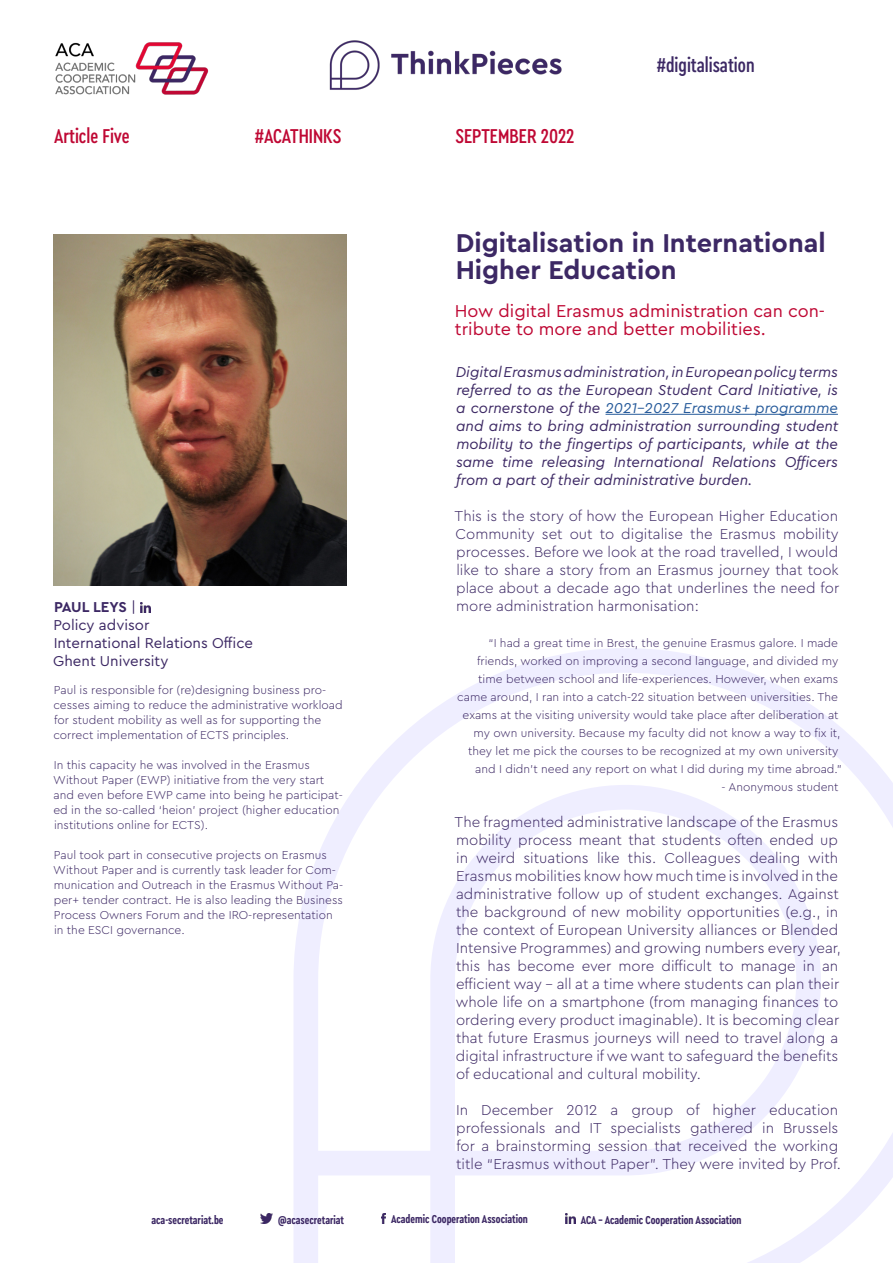
<style>
.page{position:relative;width:893px;height:1263px;background:#fff}
.page>*{position:absolute;margin:0;border:0;box-sizing:border-box;transform-origin:0 0}
.t1{font:700 27px/27px "Cera Pro";color:#3c2864}
.t2{font:500 21px "Cera Condensed Pro";color:#bf0834}
.t3{font:500 21px "Cera Condensed Pro";color:#3c2864}
.t4{font:18px/18px "Cera Pro";color:#bf0834}
.t5{font:300 15px/18px "Cera Pro";color:#3c2864}
.t6{font:italic 15px/18px "Cera Pro";color:#3c2864;text-align:justify}
.t7{font:15px/18px "Cera Pro";color:#3c2864}
.t8{font:700 15px "Cera Pro";letter-spacing:-.005em;color:#3c2864}
.t9{font:300 12px/15px "Cera Pro";color:#3c2864}
.t10{font:700 12px "Cera Condensed Pro";color:#3c2864}
.s1{font-weight:400}
.s2{color:#275b9b}
</style>
<div class="page">
<svg style="left:294px;top:648px;width:599px;height:615px"></svg>
<img style="left:329px;top:40px;width:233px;height:50px">
<img style="left:55px;top:42px;width:154px;height:53px">
<svg style="left:381px;top:1213px;width:5px;height:10px"></svg>
<svg style="left:261px;top:1214px;width:12px;height:10px"></svg>
<svg style="left:565px;top:1214px;width:10px;height:10px"></svg>
<hr style="left:605px;top:414px;width:233px;height:1px;background:#275b9b">
<img style="left:53px;top:234px;width:293px;height:351px">
<svg style="left:140px;top:602px;width:11px;height:10px"></svg>
<h2 class="t2" style="left:54px;top:122px;width:77px">Article Five</h2>
<h2 class="t2" style="left:255px;top:122px;width:88px">#ACATHINKS</h2>
<h2 class="t2" style="left:455px;top:122px;width:120px">SEPTEMBER 2022</h2>
<h2 class="t3" style="left:657px;top:51px;width:99px">#digitalisation</h2>
<p class="t8" style="left:54px;top:597px;width:84px">PAUL LEYS <span class="s1">|</span></p>
<p class="t7" style="left:53px;top:615px;width:201px">Policy advisor<br>International Relations Office<br>Ghent University</p>
<p class="t9" style="left:53px;top:682px;width:291px">Paul is responsible for (re)designing business pro&shy;cesses aiming to reduce the administrative workload for student mobility as well as for supporting the correct implementation of ECTS principles.</p>
<p class="t9" style="left:53px;top:757px;width:291px">In this capacity he was involved in the Erasmus Without Paper (EWP) initiative from the very start and even before EWP came into being he participat&shy;ed in the so-called ‘heion’ project (higher education institutions online for ECTS).</p>
<p class="t9" style="left:53px;top:847px;width:292px">Paul took part in consecutive projects on Erasmus Without Paper and is currently task leader for Com&shy;munication and Outreach in the Erasmus Without Pa&shy;per+ tender contract. He is also leading the Business Process Owners Forum and the IRO-representation in the ESCI governance.</p>
<h1 class="t1" style="left:456px;top:228px;width:371px">Digitalisation in International<br>Higher Education</h1>
<p class="t4" style="left:455px;top:301px;width:372px">How digital Erasmus administration can con&shy;tribute to more and better mobilities.</p>
<p class="t6" style="left:456px;top:362px;width:384px">Digital Erasmus administration, in European policy terms referred to as the European Student Card Initiative, is a cornerstone of the <span class="s2">2021-2027 Erasmus+ programme </span>and aims to bring administration surrounding student mobility to the fingertips of participants, while at the same time releasing International Relations Officers from a part of their administrative burden.</p>
<p class="t5" style="left:455px;top:506px;width:386px;text-align:justify">This is the story of how the European Higher Education Community set out to digitalise the Erasmus mobility processes. Before we look at the road travelled, I would like to share a story from an Erasmus journey that took place about a decade ago that underlines the need for more administration harmonisation:</p>
<p class="t9" style="left:488px;top:635px;width:351px">“I had a great time in Brest, the genuine Erasmus galore. I made</p>
<p class="t9" style="left:477px;top:653px;width:363px">friends, worked on improving a second language, and divided my</p>
<p class="t9" style="left:478px;top:671px;width:361px">time between school and life-experiences. However, when exams</p>
<p class="t9" style="left:457px;top:689px;width:382px">came around, I ran into a catch-22 situation between universities. The</p>
<p class="t9" style="left:463px;top:707px;width:377px">exams at the visiting university would take place after deliberation at</p>
<p class="t9" style="left:473px;top:725px;width:369px">my own university. Because my faculty did not know a way to fix it,</p>
<p class="t9" style="left:468px;top:743px;width:372px">they let me pick the courses to be recognized at my own university</p>
<p class="t9" style="left:475px;top:761px;width:368px">and I didn’t need any report on what I did during my time abroad.”</p>
<p class="t9" style="left:722px;top:779px;width:119px">- Anonymous student</p>
<p class="t5" style="left:455px;top:812px;width:388px">The fragmented administrative landscape of the Erasmus mobility process meant that students often ended up in weird situations like this. Colleagues dealing with Erasmus mobilities know how much time is involved in the administrative follow up of student exchanges. Against the background of new mobility opportunities (e.g., in the context of European University alliances or Blended Intensive Programmes) and growing numbers every year, this has become ever more difficult to manage in an efficient way - all at a time where students can plan their whole life on a smartphone (from managing finances to ordering every product imaginable). It is becoming clear that future Erasmus journeys will need to travel along a digital infrastructure if we want to safeguard the benefits of educational and cultural mobility.</p>
<p class="t5" style="left:456px;top:1100px;width:386px">In December 2012 a group of higher education professionals and IT specialists gathered in Brussels for a brainstorming session that received the working title “Erasmus without Paper”. They were invited by Prof.</p>
<p class="t10" style="left:151px;top:1212px;width:74px">aca-secretariat.be</p>
<p class="t10" style="left:278px;top:1212px;width:67px">@acasecretariat</p>
<p class="t10" style="left:391px;top:1211px;width:138px">Academic Cooperation Association</p>
<p class="t10" style="left:581px;top:1212px;width:162px">ACA - Academic Cooperation Association</p>
</div>
